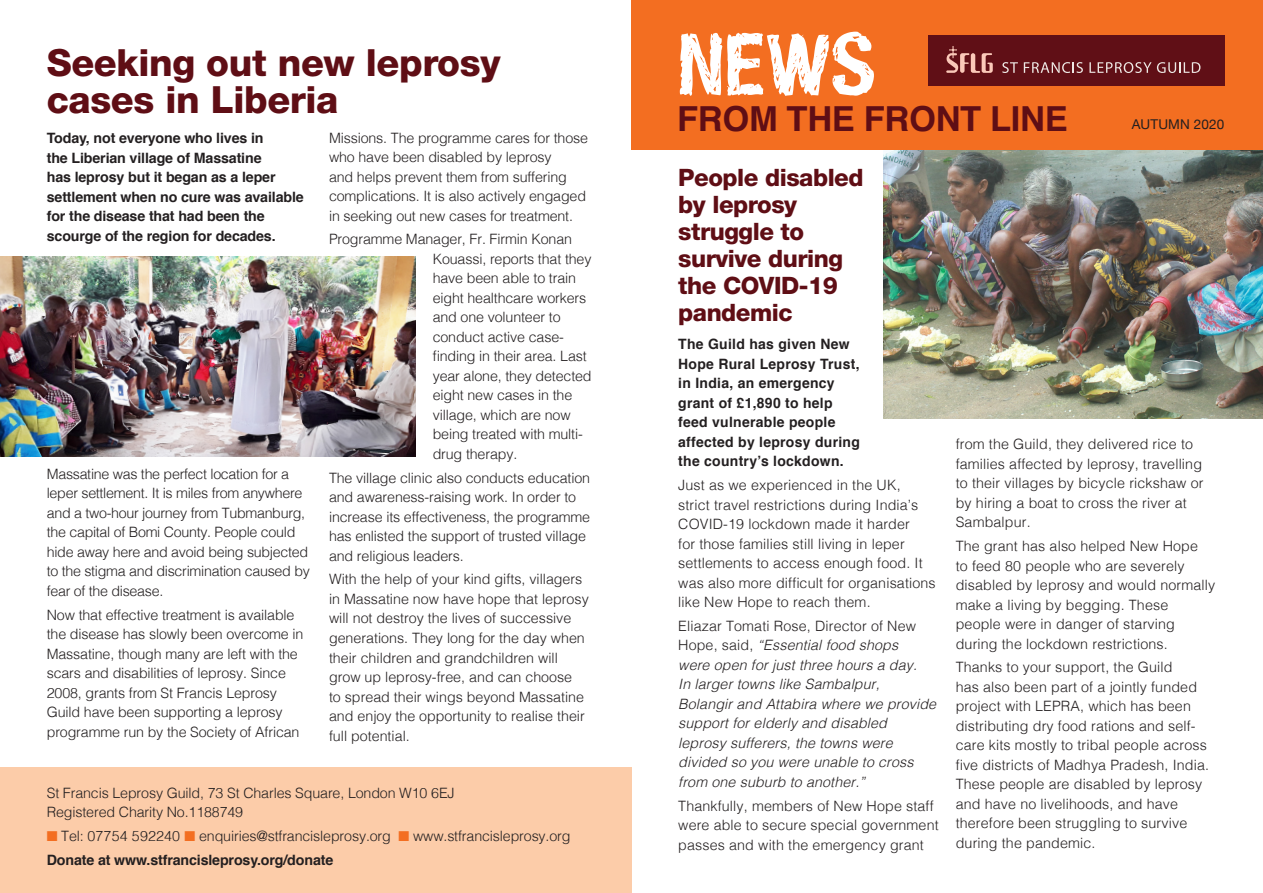
<style>
.page{position:relative;width:1263px;height:893px;background:#fff}
.page>*{position:absolute;margin:0;border:0;box-sizing:border-box;transform-origin:0 0}
.t1{font:700 84px "Hand Vetica";color:#fff}
.t2{font:800 37.5px/37.5px "Helvetica Neue";letter-spacing:-.01em;color:#5f0e15}
.t3{font:700 34.5px "Helvetica";letter-spacing:-.01em;color:#5f0e15}
.t4{font:800 24px/27px "Helvetica Neue";letter-spacing:-.02em;color:#5f0e15}
.t5{font:300 14.25px/19.5px "Helvetica";color:#231f20}
.t6{font:italic 300 14.25px/19.5px "Helvetica";letter-spacing:.01em;color:#231f20}
.t7{font:300 14.25px/19.5px "Helvetica";letter-spacing:-.02em;color:#231f20}
.t8{font:700 14.25px/19.5px "Helvetica";letter-spacing:-.01em;color:#231f20}
.t9{font:700 14.25px/19.5px "Helvetica";letter-spacing:.02em;color:#231f20}
.t10{font:13.5px "Helvetica Neue";letter-spacing:.01em;color:#231f20}
.s1{color:#f36e21}
.s2{font-style:normal}
</style>
<div class="page">
<img style="left:884px;top:149px;width:379px;height:269px">
<div style="left:0;top:767px;width:631px;height:126px;background:#fccca9"></div>
<div style="left:631px;top:0;width:632px;height:149px;background:#f36e21"></div>
<div style="left:928px;top:36px;width:296px;height:50px;background:#600f16"></div>
<svg style="left:1002px;top:62px;width:16px;height:11px"></svg>
<svg style="left:1024px;top:62px;width:59px;height:11px"></svg>
<svg style="left:1089px;top:62px;width:62px;height:11px"></svg>
<svg style="left:1157px;top:62px;width:43px;height:11px"></svg>
<svg style="left:946px;top:46px;width:47px;height:27px"></svg>
<img style="left:0;top:256px;width:416px;height:200px">
<p class="t2" style="left:47px;top:43px;width:455px">Seeking out new leprosy cases in Liberia</p>
<p class="t8" style="left:47px;top:129px;width:259px">Today, not everyone who lives in<br>the Liberian village of Massatine<br>has leprosy but it began as a leper settlement when no cure was available for the disease that had been the scourge of the region for decades.</p>
<p class="t7" style="left:47px;top:463px;width:265px">Massatine was the perfect location for a leper settlement. It is miles from anywhere and a two-hour journey from Tubmanburg, the capital of Bomi County. People could hide away here and avoid being subjected to the stigma and discrimination caused by fear of the disease.</p>
<p class="t5" style="left:47px;top:604px;width:258px">Now that effective treatment is available the disease has slowly been overcome in Massatine, though many are left with the scars and disabilities of leprosy. Since 2008, grants from St Francis Leprosy Guild have been supporting a leprosy programme run by the Society of African</p>
<p class="t5" style="left:329px;top:127px;width:261px">Missions. The programme cares for those who have been disabled by leprosy<br>and helps prevent them from suffering complications. It is also actively engaged in seeking out new cases for treatment.</p>
<p class="t5" style="left:433px;top:229px;width:160px;text-indent:-104px">Programme Manager, Fr. Firmin Konan<br>Kouassi, reports that they have been able to train eight healthcare workers and one volunteer to conduct active case&shy;finding in their area. Last year alone, they detected eight new cases in the village, which are now being treated with multi&shy;drug therapy.</p>
<p class="t5" style="left:329px;top:467px;width:263px">The village clinic also conducts education and awareness-raising work. In order to increase its effectiveness, the programme has enlisted the support of trusted village and religious leaders.</p>
<p class="t5" style="left:329px;top:569px;width:261px">With the help of your kind gifts, villagers in Massatine now have hope that leprosy will not destroy the lives of successive generations. They long for the day when their children and grandchildren will grow up leprosy-free, and can choose<br>to spread their wings beyond Massatine and enjoy the opportunity to realise their full potential.</p>
<p class="t5" style="left:47px;top:782px;width:409px">St Francis Leprosy Guild, 73 St Charles Square, London W10 6EJ</p>
<p class="t5" style="left:47px;top:802px;width:198px">Registered Charity No.1188749</p>
<p class="t5" style="left:47px;top:825px;width:525px"><span class="s1">■</span> Tel: 07754 592240 <span class="s1">■</span> enquiries@stfrancisleprosy.org <span class="s1">■</span> www.stfrancisleprosy.org</p>
<p class="t8" style="left:47px;top:850px;width:288px">Donate at www.stfrancisleprosy.org/donate</p>
<p class="t1" style="left:677px;top:11px;width:200px">NEWS</p>
<p class="t3" style="left:677px;top:91px;width:392px">FROM THE FRONT LINE</p>
<p class="t10" style="left:1132px;top:114px;width:94px">AUTUMN 2020</p>
<p class="t4" style="left:678px;top:164px;width:187px">People disabled by leprosy struggle to survive during the COVID-19 pandemic</p>
<p class="t9" style="left:678px;top:335px;width:183px">The Guild has given New<br>Hope Rural Leprosy Trust, in India, an emergency grant of £1,890 to help feed vulnerable people affected by leprosy during the country’s lockdown.</p>
<p class="t5" style="left:678px;top:474px;width:259px">Just as we experienced in the UK, strict travel restrictions during India’s COVID-19 lockdown made it harder<br>for those families still living in leper settlements to access enough food. It was also more difficult for organisations like New Hope to reach them.</p>
<p class="t6" style="left:678px;top:615px;width:259px"><span class="s2">Eliazar Tomati Rose, Director of New Hope, said,</span> “Essential food shops<br>were open for just three hours a day.<br>In larger towns like Sambalpur, Bolangir and Attabira where we provide support for elderly and disabled leprosy sufferers, the towns were divided so you were unable to cross from one suburb to another.”</p>
<p class="t5" style="left:678px;top:795px;width:262px">Thankfully, members of New Hope staff were able to secure special government passes and with the emergency grant</p>
<p class="t5" style="left:956px;top:433px;width:249px">from the Guild, they delivered rice to families affected by leprosy, travelling to their villages by bicycle rickshaw or by hiring a boat to cross the river at Sambalpur.</p>
<p class="t5" style="left:956px;top:535px;width:261px">The grant has also helped New Hope<br>to feed 80 people who are severely disabled by leprosy and would normally make a living by begging. These people were in danger of starving during the lockdown restrictions.</p>
<p class="t5" style="left:956px;top:656px;width:255px">Thanks to your support, the Guild<br>has also been part of a jointly funded project with LEPRA, which has been distributing dry food rations and self&shy;care kits mostly to tribal people across five districts of Madhya Pradesh, India.<br>These people are disabled by leprosy and have no livelihoods, and have therefore been struggling to survive during the pandemic.</p>
</div>
